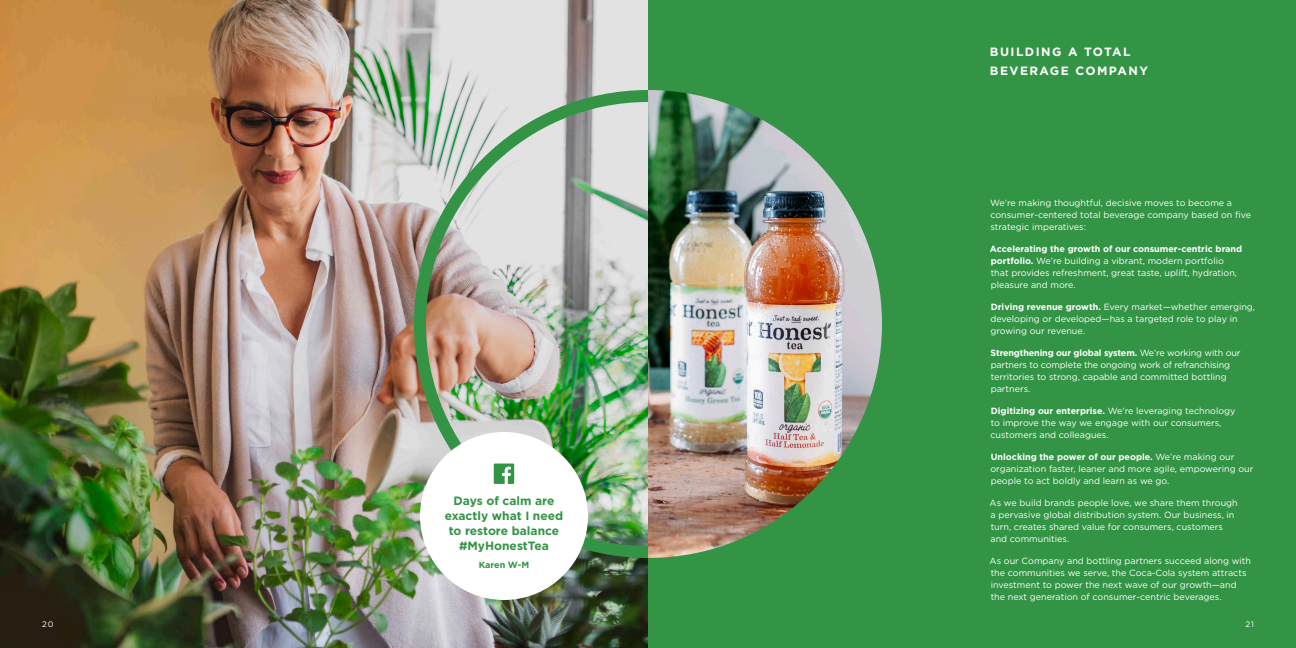
<style>
.page{position:relative;width:1296px;height:648px;background:#fff}
.page>*{position:absolute;margin:0;border:0;box-sizing:border-box;transform-origin:0 0}
.t1{font:700 12px/15px "Gotham";color:#339445;text-align:center}
.t2{font:700 12px/19px "Gotham";letter-spacing:.12em;color:#fff}
.t3{font:9px/12px "Gotham";color:#fff}
.t4{font:700 9px "Gotham";letter-spacing:-.005em;color:#339445}
.t5{font:8px "Gotham";color:#fff}
.s1{font-weight:700}
</style>
<div class="page">
<img style="left:0;top:0;width:648px;height:648px">
<div style="left:648px;top:0;width:648px;height:648px;background:#339445"></div>
<img style="left:648px;top:90px;width:234px;height:468px">
<div style="left:420px;top:432px;width:168px;height:168px;background:#fff;border-radius:50%"></div>
<svg style="left:494px;top:464px;width:20px;height:20px"></svg>
<h1 class="t1" style="left:445px;top:493px;width:120px">Days of calm are exactly what I need to restore balance #MyHonestTea</h1>
<p class="t4" style="left:479px;top:560px;width:52px">Karen W-M</p>
<h1 class="t2" style="left:990px;top:42px;width:159px">BUILDING A TOTAL<br>BEVERAGE COMPANY</h1>
<p class="t3" style="left:990px;top:197px;width:262px">We’re making thoughtful, decisive moves to become a consumer-centered total beverage company based on five strategic imperatives:</p>
<p class="t3" style="left:990px;top:243px;width:254px"><span class="s1">Accelerating the growth of our consumer-centric brand portfolio.</span> We’re building a vibrant, modern portfolio that provides refreshment, great taste, uplift, hydration, pleasure and more.</p>
<p class="t3" style="left:990px;top:301px;width:266px"><span class="s1">Driving revenue growth.</span> Every market—whether emerging, developing or developed—has a targeted role to play in growing our revenue.</p>
<p class="t3" style="left:991px;top:347px;width:251px"><span class="s1">Strengthening our global system.</span> We’re working with our partners to complete the ongoing work of refranchising territories to strong, capable and committed bottling partners.</p>
<p class="t3" style="left:990px;top:405px;width:247px"><span class="s1">Digitizing our enterprise.</span> We’re leveraging technology to improve the way we engage with our consumers, customers and colleagues.</p>
<p class="t3" style="left:990px;top:451px;width:264px"><span class="s1">Unlocking the power of our people.</span> We’re making our organization faster, leaner and more agile, empowering our people to act boldly and learn as we go.</p>
<p class="t3" style="left:990px;top:497px;width:250px">As we build brands people love, we share them through a pervasive global distribution system. Our business, in turn, creates shared value for consumers, customers and communities.</p>
<p class="t3" style="left:990px;top:555px;width:263px">As our Company and bottling partners succeed along with the communities we serve, the Coca-Cola system attracts investment to power the next wave of our growth—and the next generation of consumer-centric beverages.</p>
<p class="t5" style="left:42px;top:620px;width:13px">20</p>
<p class="t5" style="left:1245px;top:620px;width:10px">21</p>
</div>
